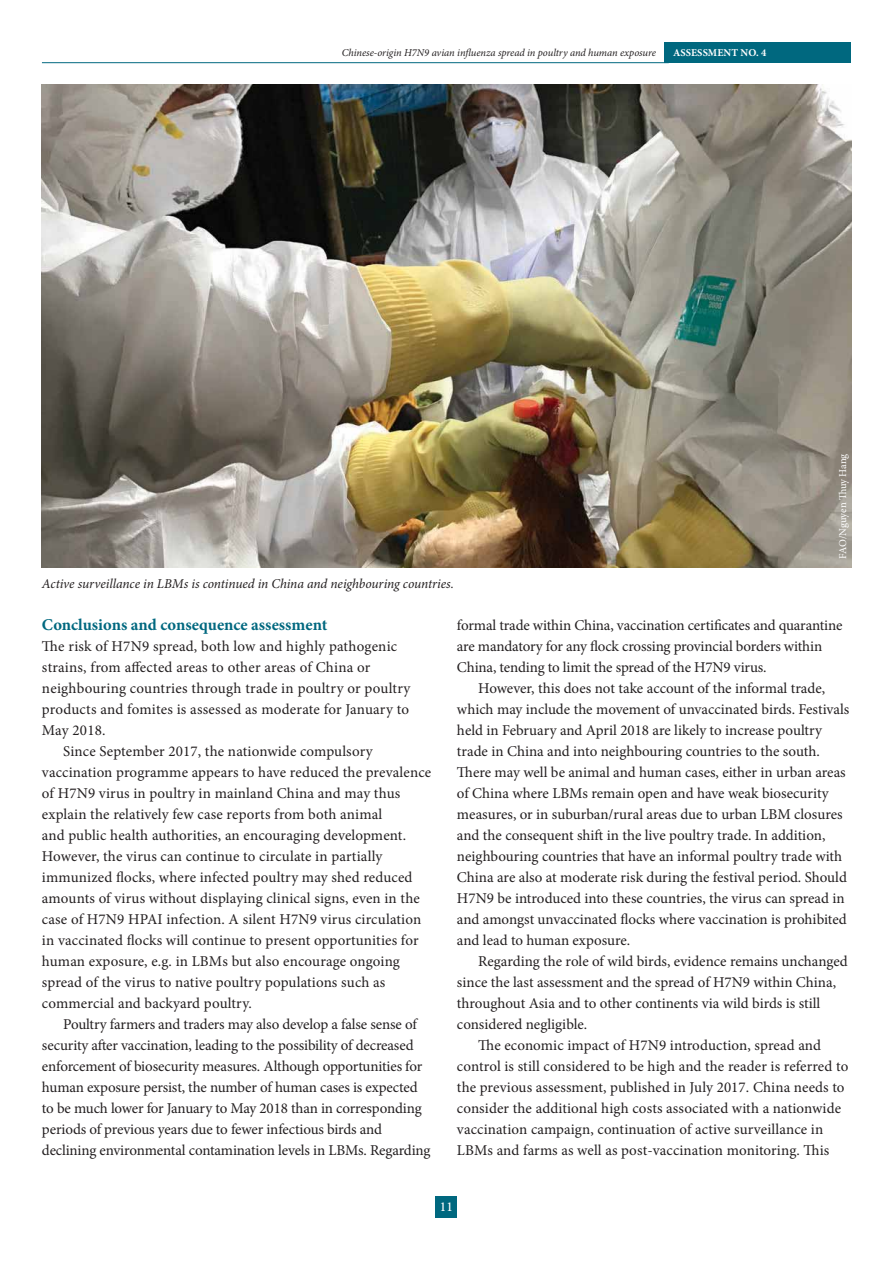
<style>
.page{position:relative;width:893px;height:1263px;background:#fff}
.page>*{position:absolute;margin:0;border:0;box-sizing:border-box;transform-origin:0 0}
.t1{font:700 16.5px "Minion Pro";color:#00687f}
.t2{font:15px/21px "Minion Pro";color:#231f20}
.t3{font:italic 13.5px "Minion Pro";letter-spacing:-.005em;color:#231f20}
.t4{font:500 13.5px "Minion Pro";color:#fff}
.t5{font:italic 10.5px "Minion Pro";letter-spacing:-.005em;color:#231f20}
.t6{font:10.5px "Minion Pro";letter-spacing:-.01em;color:#fff}
.t7{font:700 10.5px "Minion Pro";letter-spacing:.01em;color:#fff}
</style>
<div class="page">
<div style="left:664px;top:42px;width:187px;height:21px;background:#00687f"></div>
<hr style="left:42px;top:62px;width:627px;height:1px;background:#00687f">
<div style="left:436px;top:1197px;width:21px;height:21px;background:#00687f"></div>
<img style="left:42px;top:84px;width:809px;height:483px">
<p class="t5" style="left:342px;top:49px;width:315px">Chinese-origin H7N9 avian influenza spread in poultry and human exposure</p>
<p class="t7" style="left:673px;top:49px;width:95px">ASSESSMENT NO. 4</p>
<p class="t3" style="left:42px;top:578px;width:413px">Active surveillance in LBMs is continued in China and neighbouring countries.</p>
<p class="t6" style="left:839px;top:559px;width:106px;rotate:-90deg">FAO/Nguyen Thuy Hang</p>
<p class="t1" style="left:42px;top:618px;width:287px">Conclusions and consequence assessment</p>
<p class="t2" style="left:42px;top:637px;width:357px">The risk of H7N9 spread, both low and highly pathogenic</p>
<p class="t2" style="left:42px;top:658px;width:330px">strains, from affected areas to other areas of China or</p>
<p class="t2" style="left:42px;top:679px;width:370px">neighbouring countries through trade in poultry or poultry</p>
<p class="t2" style="left:42px;top:700px;width:369px">products and fomites is assessed as moderate for January to</p>
<p class="t2" style="left:42px;top:721px;width:65px">May 2018.</p>
<p class="t2" style="left:63px;top:742px;width:311px">Since September 2017, the nationwide compulsory</p>
<p class="t2" style="left:42px;top:763px;width:391px">vaccination programme appears to have reduced the prevalence</p>
<p class="t2" style="left:42px;top:784px;width:360px">of H7N9 virus in poultry in mainland China and may thus</p>
<p class="t2" style="left:42px;top:805px;width:342px">explain the relatively few case reports from both animal</p>
<p class="t2" style="left:42px;top:826px;width:366px">and public health authorities, an encouraging development.</p>
<p class="t2" style="left:42px;top:847px;width:342px">However, the virus can continue to circulate in partially</p>
<p class="t2" style="left:42px;top:868px;width:372px">immunized flocks, where infected poultry may shed reduced</p>
<p class="t2" style="left:42px;top:889px;width:379px">amounts of virus without displaying clinical signs, even in the</p>
<p class="t2" style="left:42px;top:910px;width:381px">case of H7N9 HPAI infection. A silent H7N9 virus circulation</p>
<p class="t2" style="left:42px;top:931px;width:378px">in vaccinated flocks will continue to present opportunities for</p>
<p class="t2" style="left:42px;top:952px;width:359px">human exposure, e.g. in LBMs but also encourage ongoing</p>
<p class="t2" style="left:42px;top:973px;width:345px">spread of the virus to native poultry populations such as</p>
<p class="t2" style="left:42px;top:994px;width:211px">commercial and backyard poultry.</p>
<p class="t2" style="left:63px;top:1015px;width:355px">Poultry farmers and traders may also develop a false sense of</p>
<p class="t2" style="left:42px;top:1036px;width:373px">security after vaccination, leading to the possibility of decreased</p>
<p class="t2" style="left:42px;top:1057px;width:382px">enforcement of biosecurity measures. Although opportunities for</p>
<p class="t2" style="left:42px;top:1078px;width:377px">human exposure persist, the number of human cases is expected</p>
<p class="t2" style="left:42px;top:1099px;width:381px">to be much lower for January to May 2018 than in corresponding</p>
<p class="t2" style="left:42px;top:1120px;width:342px">periods of previous years due to fewer infectious birds and</p>
<p class="t2" style="left:42px;top:1141px;width:390px">declining environmental contamination levels in LBMs. Regarding</p>
<p class="t2" style="left:457px;top:616px;width:387px">formal trade within China, vaccination certificates and quarantine are mandatory for any flock crossing provincial borders within<br>China, tending to limit the spread of the H7N9 virus.</p>
<p class="t2" style="left:457px;top:679px;width:394px;text-indent:21px">However, this does not take account of the informal trade, which may include the movement of unvaccinated birds. Festivals held in February and April 2018 are likely to increase poultry trade in China and into neighbouring countries to the south.<br>There may well be animal and human cases, either in urban areas of China where LBMs remain open and have weak biosecurity measures, or in suburban/rural areas due to urban LBM closures and the consequent shift in the live poultry trade. In addition, neighbouring countries that have an informal poultry trade with China are also at moderate risk during the festival period. Should H7N9 be introduced into these countries, the virus can spread in and amongst unvaccinated flocks where vaccination is prohibited and lead to human exposure.</p>
<p class="t2" style="left:478px;top:952px;width:371px">Regarding the role of wild birds, evidence remains unchanged</p>
<p class="t2" style="left:457px;top:973px;width:381px">since the last assessment and the spread of H7N9 within China,</p>
<p class="t2" style="left:457px;top:994px;width:365px">throughout Asia and to other continents via wild birds is still</p>
<p class="t2" style="left:457px;top:1015px;width:132px">considered negligible.</p>
<p class="t2" style="left:478px;top:1036px;width:344px">The economic impact of H7N9 introduction, spread and</p>
<p class="t2" style="left:457px;top:1057px;width:393px">control is still considered to be high and the reader is referred to</p>
<p class="t2" style="left:457px;top:1078px;width:389px">the previous assessment, published in July 2017. China needs to</p>
<p class="t2" style="left:457px;top:1099px;width:386px">consider the additional high costs associated with a nationwide</p>
<p class="t2" style="left:457px;top:1120px;width:368px">vaccination campaign, continuation of active surveillance in</p>
<p class="t2" style="left:457px;top:1141px;width:374px">LBMs and farms as well as post-vaccination monitoring. This</p>
<p class="t4" style="left:440px;top:1199px;width:15px">11</p>
</div>
